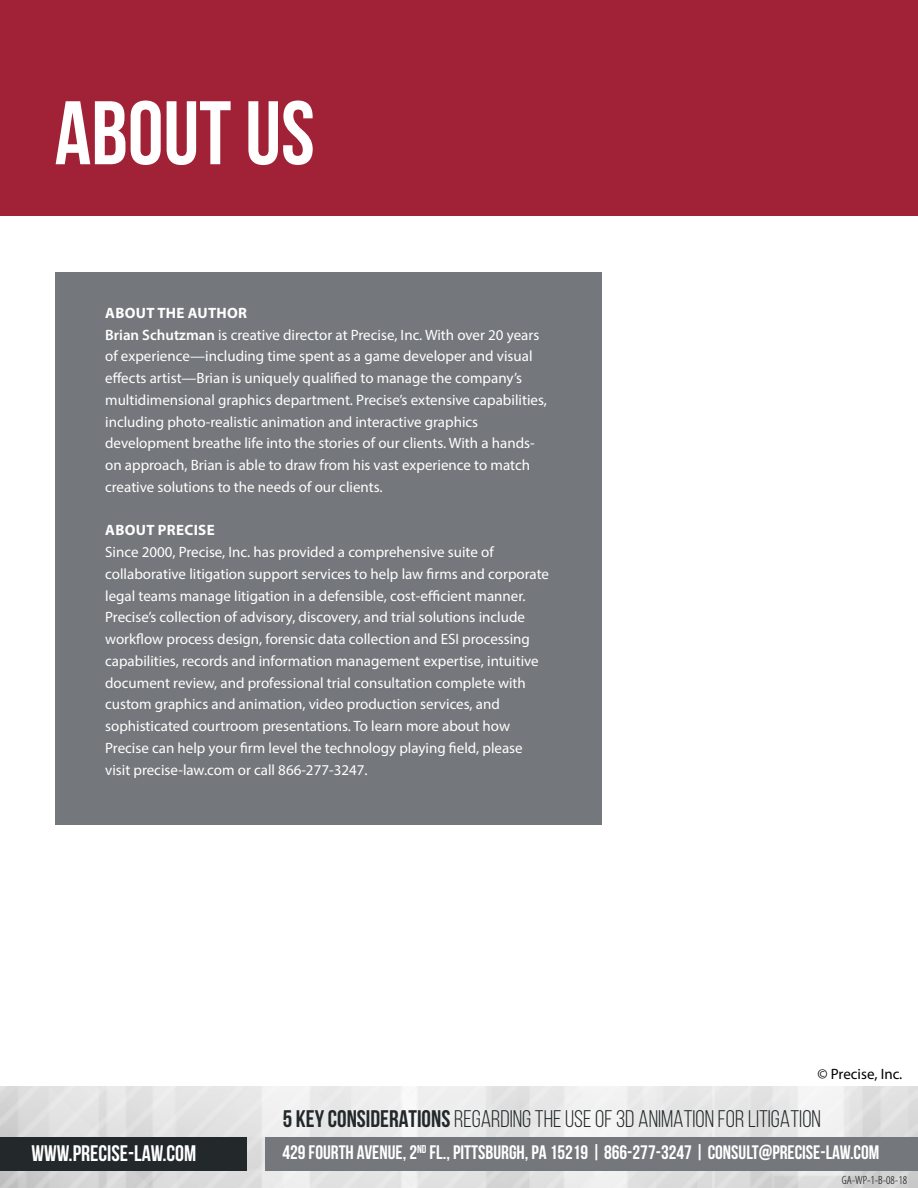
<style>
.page{position:relative;width:918px;height:1188px;background:#fff}
.page>*{position:absolute;margin:0;border:0;box-sizing:border-box;transform-origin:0 0}
.t1{font:700 90px "Bebas Neue";color:#fff}
.t2{font:24px "Bebas Neue";color:#23282a}
.t3{font:700 22.5px "Bebas Neue";color:#fff}
.t4{font:700 19.5px "Bebas Neue";color:#fff}
.t5{font:15px/21.8px "Myriad Pro";color:#fff}
.t6{font:15px "Myriad Pro";color:#000}
.t7{font:700 15px "Myriad Pro";letter-spacing:.02em;color:#fff}
.t8{font:300 condensed 12px "Myriad Pro";color:#000}
.s1{font-weight:700}
.s2{font-weight:600}
</style>
<div class="page">
<div style="left:265px;top:1137px;width:653px;height:34px;background:#74777b"></div>
<div style="left:0;top:1137px;width:247px;height:34px;background:#23282a"></div>
<div style="left:0;top:0;width:918px;height:216px;background:#a12236"></div>
<div style="left:55px;top:272px;width:547px;height:553px;background:#74777b"></div>
<h1 class="t1" style="left:55px;top:84px;width:262px">ABOUT US</h1>
<p class="t5" style="left:105px;top:302px;width:443px"><span class="s1">ABOUT THE AUTHOR<br></span><span class="s2">Brian Schutzman</span> is creative director at Precise, Inc. With over 20 years of experience—including time spent as a game developer and visual effects artist—Brian is uniquely qualified to manage the company’s multidimensional graphics department. Precise’s extensive capabilities, including photo-realistic animation and interactive graphics development breathe life into the stories of our clients. With a hands&shy;on approach, Brian is able to draw from his vast experience to match creative solutions to the needs of our clients.</p>
<p class="t7" style="left:105px;top:521px;width:111px">ABOUT PRECISE</p>
<p class="t5" style="left:105px;top:541px;width:445px">Since 2000, Precise, Inc. has provided a comprehensive suite of collaborative litigation support services to help law firms and corporate legal teams manage litigation in a defensible, cost-efficient manner.<br>Precise’s collection of advisory, discovery, and trial solutions include workflow process design, forensic data collection and ESI processing capabilities, records and information management expertise, intuitive document review, and professional trial consultation complete with custom graphics and animation, video production services, and sophisticated courtroom presentations. To learn more about how Precise can help your firm level the technology playing field, please visit precise-law.com or call 866-277-3247.</p>
<p class="t6" style="left:818px;top:1065px;width:86px">© Precise, Inc.</p>
<h2 class="t2" style="left:283px;top:1105px;width:540px"><span class="s1">5 KEY CONSIDERATIONS</span> REGARDING THE USE OF 3D ANIMATION FOR LITIGATION</h2>
<h3 class="t3" style="left:32px;top:1141px;width:166px">WWW.PRECISE-LAW.COM</h3>
<h3 class="t4" style="left:282px;top:1142px;width:598px">429 FOURTH AVENUE, 2<sup>ND</sup> FL., PITTSBURGH, PA 15219 | 866-277-3247 | CONSULT@PRECISE-LAW.COM</h3>
<p class="t8" style="left:842px;top:1173px;width:67px">GA-WP-1-B-08-18</p>
</div>
